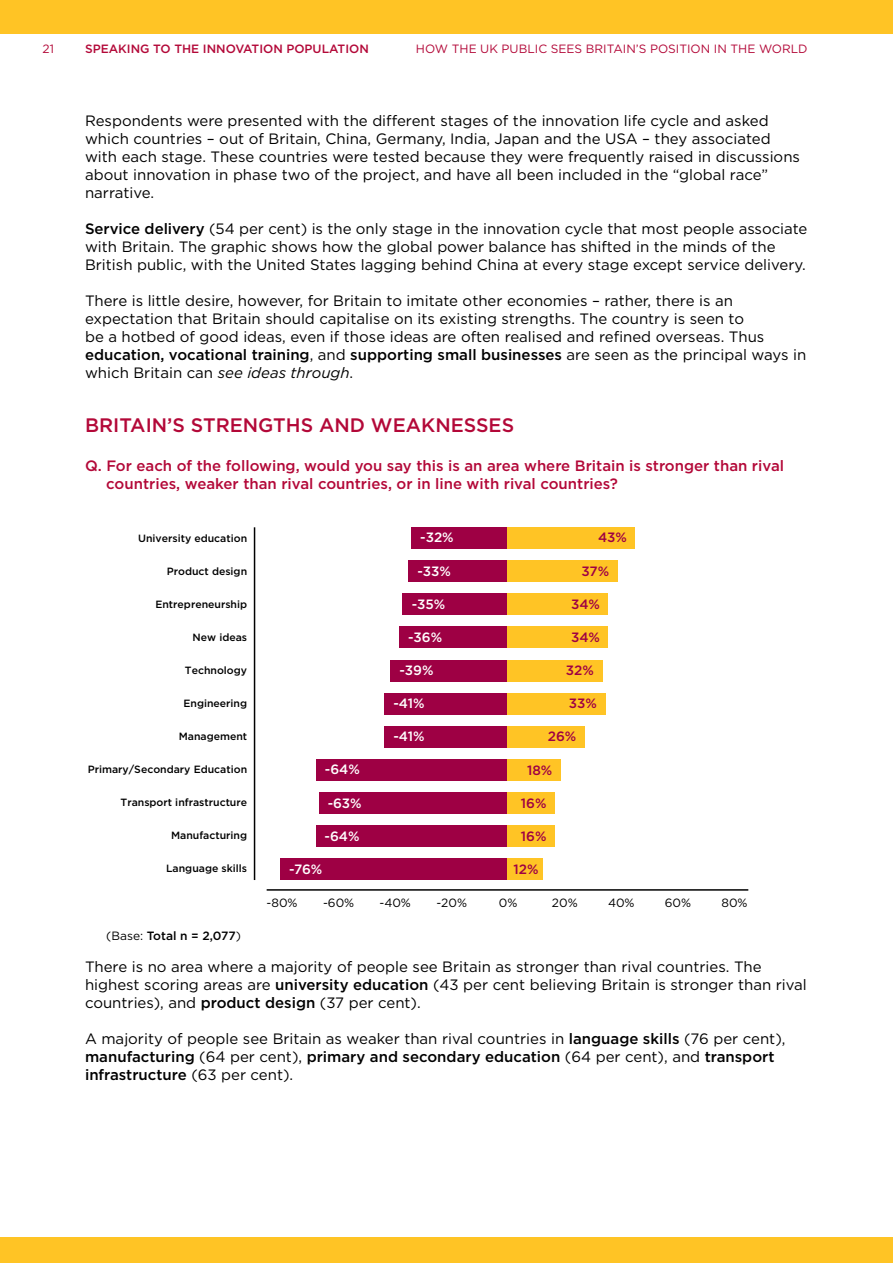
<style>
.page{position:relative;width:893px;height:1263px;background:#fff}
.page>*{position:absolute;margin:0;border:0;box-sizing:border-box;transform-origin:0 0}
.t1{font:500 19.5px "Gotham HTF";color:#b30838}
.t2{font:15px/18px "Gotham HTF";color:#000}
.t3{font:500 15px/18px "Gotham HTF";color:#b30838}
.t4{font:500 13.5px "Gotham HTF";letter-spacing:-.005em;color:#fff}
.t5{font:500 13.5px "Gotham HTF";color:#9e0044}
.t6{font:12px "Gotham HTF";color:#b30838}
.t7{font:500 12px "Gotham HTF";color:#b30838}
.t8{font:12px "Gotham HTF";color:#000}
.t9{font:500 12px "Gotham HTF";color:#000}
.t10{font:500 10.5px "Gotham HTF";color:#000}
.s1{font-weight:500}
.s2{font-style:italic}
.s3{font-weight:400}
</style>
<div class="page">
<div style="left:0;top:0;width:893px;height:34px;background:#ffc425"></div>
<div style="left:0;top:1237px;width:893px;height:26px;background:#ffc425"></div>
<hr style="left:267px;top:889px;width:481px;height:2px;background:#000">
<hr style="left:254px;top:527px;width:1px;height:353px;background:#000">
<div style="left:280px;top:859px;width:227px;height:21px;background:#9e0044"></div>
<div style="left:507px;top:859px;width:36px;height:21px;background:#ffc425"></div>
<div style="left:316px;top:826px;width:191px;height:21px;background:#9e0044"></div>
<div style="left:507px;top:826px;width:48px;height:21px;background:#ffc425"></div>
<div style="left:319px;top:792px;width:188px;height:22px;background:#9e0044"></div>
<div style="left:507px;top:792px;width:48px;height:22px;background:#ffc425"></div>
<div style="left:316px;top:759px;width:191px;height:21px;background:#9e0044"></div>
<div style="left:507px;top:759px;width:54px;height:21px;background:#ffc425"></div>
<div style="left:385px;top:726px;width:122px;height:21px;background:#9e0044"></div>
<div style="left:507px;top:726px;width:78px;height:21px;background:#ffc425"></div>
<div style="left:385px;top:693px;width:122px;height:21px;background:#9e0044"></div>
<div style="left:507px;top:693px;width:98px;height:21px;background:#ffc425"></div>
<div style="left:391px;top:660px;width:116px;height:21px;background:#9e0044"></div>
<div style="left:507px;top:660px;width:95px;height:21px;background:#ffc425"></div>
<div style="left:399px;top:627px;width:108px;height:21px;background:#9e0044"></div>
<div style="left:507px;top:627px;width:101px;height:21px;background:#ffc425"></div>
<div style="left:403px;top:594px;width:104px;height:21px;background:#9e0044"></div>
<div style="left:507px;top:594px;width:101px;height:21px;background:#ffc425"></div>
<div style="left:409px;top:560px;width:98px;height:22px;background:#9e0044"></div>
<div style="left:507px;top:560px;width:110px;height:22px;background:#ffc425"></div>
<div style="left:412px;top:527px;width:95px;height:22px;background:#9e0044"></div>
<div style="left:507px;top:527px;width:128px;height:22px;background:#ffc425"></div>
<p class="t6" style="left:43px;top:43px;width:13px">21</p>
<p class="t7" style="left:85px;top:43px;width:285px">SPEAKING TO THE INNOVATION POPULATION</p>
<p class="t6" style="left:416px;top:43px;width:393px">HOW THE UK PUBLIC SEES BRITAIN’S POSITION IN THE WORLD</p>
<p class="t2" style="left:85px;top:112px;width:716px">Respondents were presented with the different stages of the innovation life cycle and asked which countries – out of Britain, China, Germany, India, Japan and the USA – they associated with each stage. These countries were tested because they were frequently raised in discussions about innovation in phase two of the project, and have all been included in the “global race” narrative.</p>
<p class="t2" style="left:85px;top:220px;width:724px"><span class="s1">Service delivery</span> (54 per cent) is the only stage in the innovation cycle that most people associate with Britain. The graphic shows how the global power balance has shifted in the minds of the<br>British public, with the United States lagging behind China at every stage except service delivery.</p>
<p class="t2" style="left:85px;top:292px;width:723px">There is little desire, however, for Britain to imitate other economies – rather, there is an expectation that Britain should capitalise on its existing strengths. The country is seen to<br>be a hotbed of good ideas, even if those ideas are often realised and refined overseas. Thus <span class="s1">education, vocational training</span>, and <span class="s1">supporting small businesses</span> are seen as the principal ways in which Britain can <span class="s2">see ideas through</span>.</p>
<h1 class="t1" style="left:85px;top:417px;width:431px">BRITAIN’S STRENGTHS AND WEAKNESSES</h1>
<p class="t3" style="left:106px;top:458px;width:679px;text-indent:-21px">Q. For each of the following, would you say this is an area where Britain is stronger than rival countries, weaker than rival countries, or in line with rival countries?</p>
<p class="t10" style="left:138px;top:533px;width:111px">University education</p>
<p class="t10" style="left:167px;top:566px;width:82px">Product design</p>
<p class="t10" style="left:155px;top:599px;width:93px">Entrepreneurship</p>
<p class="t10" style="left:193px;top:632px;width:56px">New ideas</p>
<p class="t10" style="left:185px;top:665px;width:64px">Technology</p>
<p class="t10" style="left:184px;top:698px;width:65px">Engineering</p>
<p class="t10" style="left:179px;top:731px;width:70px">Management</p>
<p class="t10" style="left:88px;top:764px;width:161px">Primary/Secondary Education</p>
<p class="t10" style="left:121px;top:797px;width:128px">Transport infrastructure</p>
<p class="t10" style="left:171px;top:830px;width:78px">Manufacturing</p>
<p class="t10" style="left:166px;top:863px;width:83px">Language skills</p>
<p class="t4" style="left:325px;top:764px;width:37px">-64%</p>
<p class="t4" style="left:328px;top:797px;width:36px">-63%</p>
<p class="t4" style="left:420px;top:531px;width:35px">-32%</p>
<p class="t4" style="left:418px;top:565px;width:35px">-33%</p>
<p class="t4" style="left:412px;top:598px;width:35px">-35%</p>
<p class="t4" style="left:408px;top:631px;width:36px">-36%</p>
<p class="t4" style="left:400px;top:664px;width:35px">-39%</p>
<p class="t4" style="left:393px;top:698px;width:33px">-41%</p>
<p class="t4" style="left:393px;top:730px;width:33px">-41%</p>
<p class="t5" style="left:598px;top:532px;width:30px">43%</p>
<p class="t5" style="left:581px;top:565px;width:29px">37%</p>
<p class="t5" style="left:571px;top:598px;width:30px">34%</p>
<p class="t5" style="left:571px;top:631px;width:30px">34%</p>
<p class="t5" style="left:566px;top:664px;width:30px">32%</p>
<p class="t5" style="left:569px;top:697px;width:30px">33%</p>
<p class="t5" style="left:548px;top:730px;width:30px">26%</p>
<p class="t5" style="left:527px;top:764px;width:27px">18%</p>
<p class="t5" style="left:521px;top:797px;width:27px">16%</p>
<p class="t4" style="left:325px;top:830px;width:37px">-64%</p>
<p class="t5" style="left:521px;top:830px;width:27px">16%</p>
<p class="t4" style="left:289px;top:864px;width:35px">-76%</p>
<p class="t5" style="left:514px;top:863px;width:27px">12%</p>
<p class="t8" style="left:267px;top:897px;width:33px">-80%</p>
<p class="t8" style="left:323px;top:897px;width:33px">-60%</p>
<p class="t8" style="left:379px;top:897px;width:33px">-40%</p>
<p class="t8" style="left:436px;top:897px;width:32px">-20%</p>
<p class="t8" style="left:552px;top:897px;width:27px">20%</p>
<p class="t8" style="left:499px;top:897px;width:20px">0%</p>
<p class="t8" style="left:608px;top:897px;width:28px">40%</p>
<p class="t8" style="left:665px;top:897px;width:28px">60%</p>
<p class="t8" style="left:721px;top:897px;width:28px">80%</p>
<p class="t9" style="left:106px;top:931px;width:136px"><span class="s3">(Base:</span> Total n = 2,077<span class="s3">)</span></p>
<p class="t2" style="left:85px;top:958px;width:723px">There is no area where a majority of people see Britain as stronger than rival countries. The highest scoring areas are <span class="s1">university education</span> (43 per cent believing Britain is stronger than rival countries), and <span class="s1">product design</span> (37 per cent).</p>
<p class="t2" style="left:85px;top:1030px;width:702px">A majority of people see Britain as weaker than rival countries in <span class="s1">language skills</span> (76 per cent), <span class="s1">manufacturing</span> (64 per cent), <span class="s1">primary and secondary education</span> (64 per cent), and <span class="s1">transport infrastructure</span> (63 per cent).</p>
</div>
